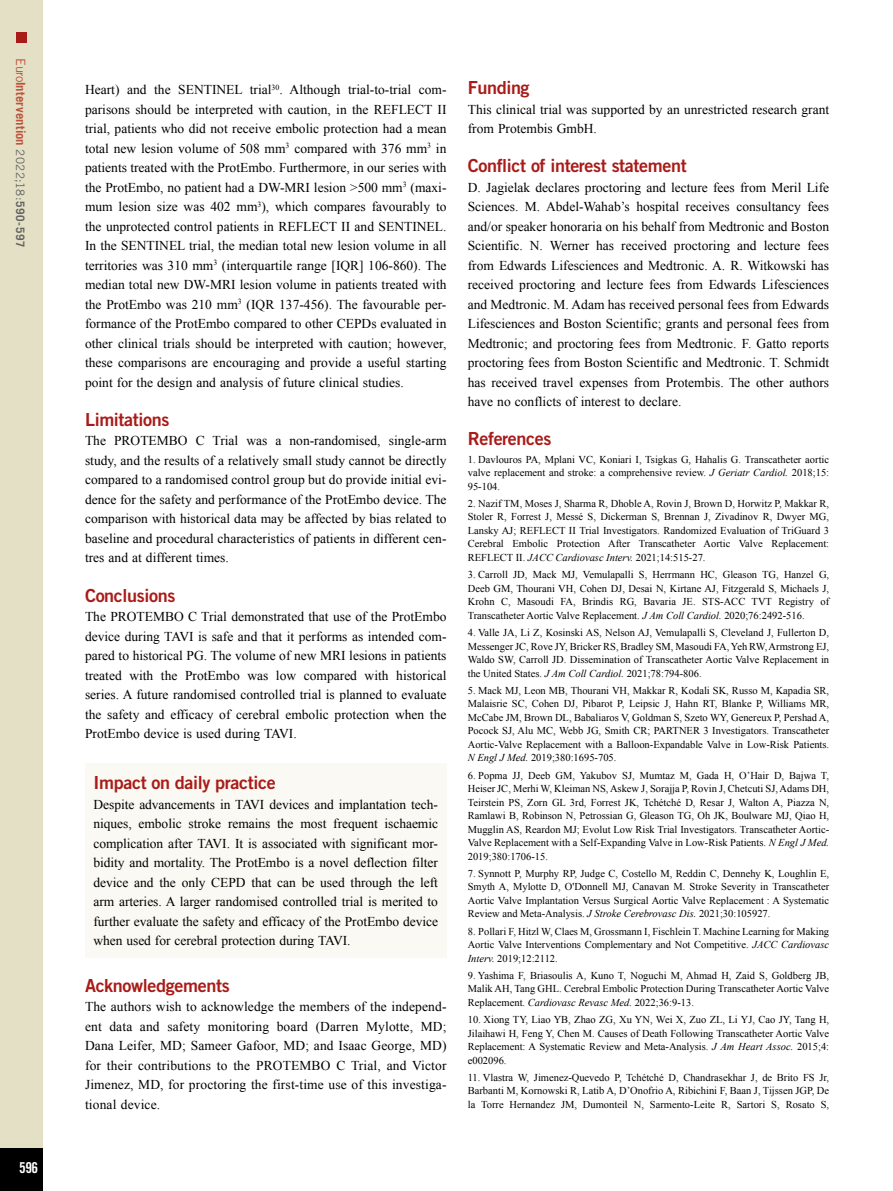
<style>
.page{position:relative;width:893px;height:1191px;background:#fff}
.page>*{position:absolute;margin:0;border:0;box-sizing:border-box;transform-origin:0 0}
.t1{font:18px "Trade Gothic LT Std Bd 2";letter-spacing:-.02em;color:#a91b18}
.t2{font:15px "Trade Gothic LT Std Bd Cn 20";color:#fff}
.t3{font:13.5px/19.5px "Times New Roman";color:#000;text-align:justify}
.t4{font:700 12.75px "Trade Gothic LT Std";letter-spacing:.005em;color:#bc533d}
.t5{font:10.5px/13.5px "Times New Roman";color:#000;text-align:justify}
.s1{font-weight:400}
.s2{font-weight:400;font-size:11.7px;color:#646363}
.s3{font-size:11.7px;color:#646363}
.s4{font-style:italic}
</style>
<div class="page">
<div style="left:0;top:0;width:43px;height:1191px;background:#e4e0c5"></div>
<div style="left:0;top:1148px;width:43px;height:43px;background:#000"></div>
<div style="left:16px;top:32px;width:10px;height:10px;background:#a91b18"></div>
<div style="left:85px;top:763px;width:361px;height:195px;background:#faf9f3"></div>
<p class="t4" style="left:29px;top:58px;width:190px;rotate:90deg"><span class="s1">Euro</span>Intervention <span class="s2">2022;18:</span><span class="s3">590-597</span></p>
<p class="t2" style="left:19px;top:1158px;width:21px">596</p>
<p class="t3" style="left:85px;top:80px;width:363px">Heart) and the SENTINEL trial<sup>30</sup>. Although trial-to-trial com&shy;parisons should be interpreted with caution, in the REFLECT II trial, patients who did not receive embolic protection had a mean total new lesion volume of 508 mm<sup>3</sup> compared with 376 mm<sup>3</sup> in patients treated with the ProtEmbo. Furthermore, in our series with the ProtEmbo, no patient had a DW-MRI lesion &gt;500 mm<sup>3</sup> (maxi&shy;mum lesion size was 402 mm<sup>3</sup>), which compares favourably to the unprotected control patients in REFLECT II and SENTINEL.<br>In the SENTINEL trial, the median total new lesion volume in all territories was 310 mm<sup>3</sup> (interquartile range [IQR] 106-860). The median total new DW-MRI lesion volume in patients treated with the ProtEmbo was 210 mm<sup>3</sup> (IQR 137-456). The favourable per&shy;formance of the ProtEmbo compared to other CEPDs evaluated in other clinical trials should be interpreted with caution; however, these comparisons are encouraging and provide a useful starting point for the design and analysis of future clinical studies.</p>
<h1 class="t1" style="left:85px;top:408px;width:86px">Limitations</h1>
<p class="t3" style="left:85px;top:431px;width:363px">The PROTEMBO C Trial was a non-randomised, single-arm study, and the results of a relatively small study cannot be directly compared to a randomised control group but do provide initial evi&shy;dence for the safety and performance of the ProtEmbo device. The comparison with historical data may be affected by bias related to baseline and procedural characteristics of patients in different cen&shy;tres and at different times.</p>
<h1 class="t1" style="left:85px;top:584px;width:92px">Conclusions</h1>
<p class="t3" style="left:85px;top:606px;width:363px">The PROTEMBO C Trial demonstrated that use of the ProtEmbo device during TAVI is safe and that it performs as intended com&shy;pared to historical PG. The volume of new MRI lesions in patients treated with the ProtEmbo was low compared with historical series. A future randomised controlled trial is planned to evaluate the safety and efficacy of cerebral embolic protection when the ProtEmbo device is used during TAVI.</p>
<h1 class="t1" style="left:94px;top:771px;width:184px">Impact on daily practice</h1>
<p class="t3" style="left:94px;top:794px;width:346px">Despite advancements in TAVI devices and implantation tech&shy;niques, embolic stroke remains the most frequent ischaemic complication after TAVI. It is associated with significant mor&shy;bidity and mortality. The ProtEmbo is a novel deflection filter device and the only CEPD that can be used through the left arm arteries. A larger randomised controlled trial is merited to further evaluate the safety and efficacy of the ProtEmbo device when used for cerebral protection during TAVI.</p>
<h1 class="t1" style="left:85px;top:974px;width:146px">Acknowledgements</h1>
<p class="t3" style="left:85px;top:996px;width:363px">The authors wish to acknowledge the members of the independ&shy;ent data and safety monitoring board (Darren Mylotte, MD; Dana Leifer, MD; Sameer Gafoor, MD; and Isaac George, MD) for their contributions to the PROTEMBO C Trial, and Victor Jimenez, MD, for proctoring the first-time use of this investiga&shy;tional device.</p>
<h1 class="t1" style="left:468px;top:77px;width:63px">Funding</h1>
<p class="t3" style="left:468px;top:99px;width:363px">This clinical trial was supported by an unrestricted research grant from Protembis GmbH.</p>
<h1 class="t1" style="left:468px;top:155px;width:220px">Conflict of interest statement</h1>
<p class="t3" style="left:468px;top:177px;width:363px">D. Jagielak declares proctoring and lecture fees from Meril Life Sciences. M. Abdel-Wahab’s hospital receives consultancy fees and/or speaker honoraria on his behalf from Medtronic and Boston Scientific. N. Werner has received proctoring and lecture fees from Edwards Lifesciences and Medtronic. A. R. Witkowski has received proctoring and lecture fees from Edwards Lifesciences and Medtronic. M. Adam has received personal fees from Edwards Lifesciences and Boston Scientific; grants and personal fees from Medtronic; and proctoring fees from Medtronic. F. Gatto reports proctoring fees from Boston Scientific and Medtronic. T. Schmidt has received travel expenses from Protembis. The other authors have no conflicts of interest to declare.</p>
<h1 class="t1" style="left:468px;top:428px;width:85px">References</h1>
<p class="t5" style="left:468px;top:452px;width:363px">1. Davlouros PA, Mplani VC, Koniari I, Tsigkas G, Hahalis G. Transcatheter aortic valve replacement and stroke: a comprehensive review. <span class="s4">J Geriatr Cardiol.</span> 2018;15:<br>95-104.</p>
<p class="t5" style="left:468px;top:496px;width:363px">2. Nazif TM, Moses J, Sharma R, Dhoble A, Rovin J, Brown D, Horwitz P, Makkar R, Stoler R, Forrest J, Messé S, Dickerman S, Brennan J, Zivadinov R, Dwyer MG, Lansky AJ; REFLECT II Trial Investigators. Randomized Evaluation of TriGuard 3<br>Cerebral Embolic Protection After Transcatheter Aortic Valve Replacement:<br>REFLECT II. <span class="s4">JACC Cardiovasc Interv.</span> 2021;14:515-27.</p>
<p class="t5" style="left:468px;top:568px;width:363px">3. Carroll JD, Mack MJ, Vemulapalli S, Herrmann HC, Gleason TG, Hanzel G, Deeb GM, Thourani VH, Cohen DJ, Desai N, Kirtane AJ, Fitzgerald S, Michaels J, Krohn C, Masoudi FA, Brindis RG, Bavaria JE. STS-ACC TVT Registry of Transcatheter Aortic Valve Replacement. <span class="s4">J Am Coll Cardiol.</span> 2020;76:2492-516.</p>
<p class="t5" style="left:468px;top:625px;width:363px">4. Valle JA, Li Z, Kosinski AS, Nelson AJ, Vemulapalli S, Cleveland J, Fullerton D, Messenger JC, Rove JY, Bricker RS, Bradley SM, Masoudi FA, Yeh RW, Armstrong EJ, Waldo SW, Carroll JD. Dissemination of Transcatheter Aortic Valve Replacement in the United States. <span class="s4">J Am Coll Cardiol.</span> 2021;78:794-806.</p>
<p class="t5" style="left:468px;top:683px;width:363px">5. Mack MJ, Leon MB, Thourani VH, Makkar R, Kodali SK, Russo M, Kapadia SR, Malaisrie SC, Cohen DJ, Pibarot P, Leipsic J, Hahn RT, Blanke P, Williams MR, McCabe JM, Brown DL, Babaliaros V, Goldman S, Szeto WY, Genereux P, Pershad A, Pocock SJ, Alu MC, Webb JG, Smith CR; PARTNER 3 Investigators. Transcatheter Aortic-Valve Replacement with a Balloon-Expandable Valve in Low-Risk Patients.<br><span class="s4">N Engl J Med.</span> 2019;380:1695-705.</p>
<p class="t5" style="left:468px;top:768px;width:363px">6. Popma JJ, Deeb GM, Yakubov SJ, Mumtaz M, Gada H, O’Hair D, Bajwa T, Heiser JC, Merhi W, Kleiman NS, Askew J, Sorajja P, Rovin J, Chetcuti SJ, Adams DH, Teirstein PS, Zorn GL 3rd, Forrest JK, Tchétché D, Resar J, Walton A, Piazza N, Ramlawi B, Robinson N, Petrossian G, Gleason TG, Oh JK, Boulware MJ, Qiao H, Mugglin AS, Reardon MJ; Evolut Low Risk Trial Investigators. Transcatheter Aortic-Valve Replacement with a Self-Expanding Valve in Low-Risk Patients. <span class="s4">N Engl J Med.<br></span>2019;380:1706-15.</p>
<p class="t5" style="left:468px;top:866px;width:363px">7. Synnott P, Murphy RP, Judge C, Costello M, Reddin C, Dennehy K, Loughlin E, Smyth A, Mylotte D, O'Donnell MJ, Canavan M. Stroke Severity in Transcatheter Aortic Valve Implantation Versus Surgical Aortic Valve Replacement : A Systematic Review and Meta-Analysis. <span class="s4">J Stroke Cerebrovasc Dis.</span> 2021;30:105927.</p>
<p class="t5" style="left:468px;top:924px;width:363px">8. Pollari F, Hitzl W, Claes M, Grossmann I, Fischlein T. Machine Learning for Making Aortic Valve Interventions Complementary and Not Competitive. <span class="s4">JACC Cardiovasc Interv.</span> 2019;12:2112.</p>
<p class="t5" style="left:468px;top:968px;width:363px">9. Yashima F, Briasoulis A, Kuno T, Noguchi M, Ahmad H, Zaid S, Goldberg JB, Malik AH, Tang GHL. Cerebral Embolic Protection During Transcatheter Aortic Valve Replacement. <span class="s4">Cardiovasc Revasc Med.</span> 2022;36:9-13.</p>
<p class="t5" style="left:468px;top:1012px;width:363px">10. Xiong TY, Liao YB, Zhao ZG, Xu YN, Wei X, Zuo ZL, Li YJ, Cao JY, Tang H, Jilaihawi H, Feng Y, Chen M. Causes of Death Following Transcatheter Aortic Valve Replacement: A Systematic Review and Meta-Analysis. <span class="s4">J Am Heart Assoc.</span> 2015;4: e002096.</p>
<p class="t5" style="left:468px;top:1070px;width:363px">11. Vlastra W, Jimenez-Quevedo P, Tchétché D, Chandrasekhar J, de Brito FS Jr, Barbanti M, Kornowski R, Latib A, D’Onofrio A, Ribichini F, Baan J, Tijssen JGP, De la Torre Hernandez JM, Dumonteil N, Sarmento-Leite R, Sartori S, Rosato S,</p>
</div>
